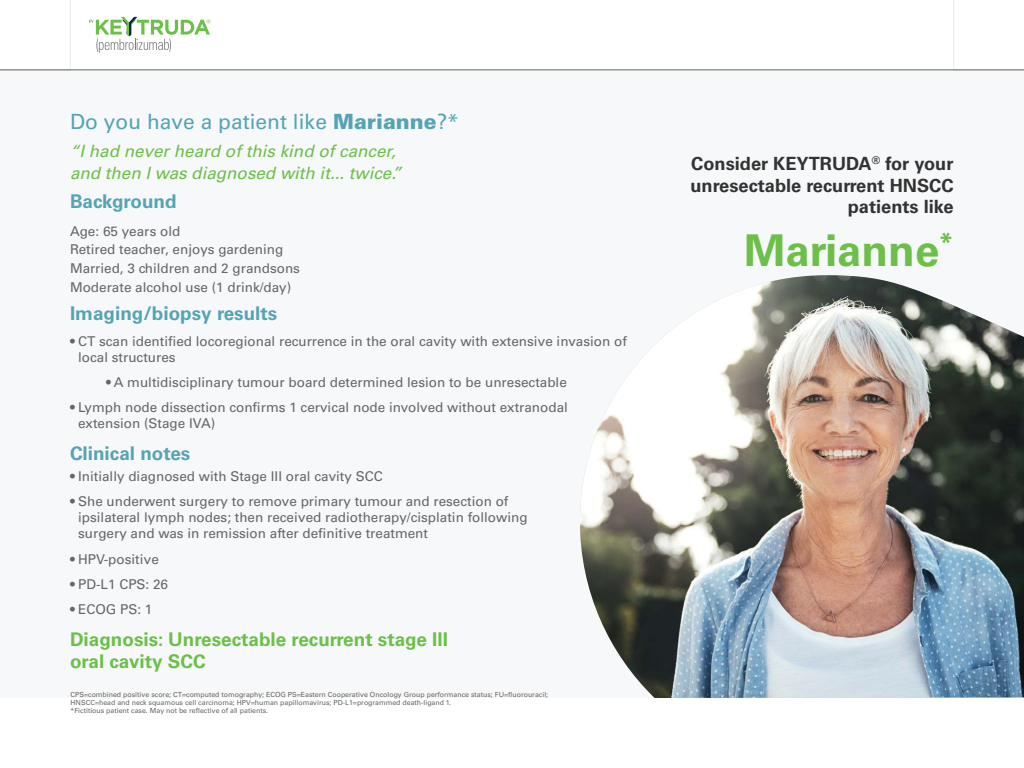
<style>
.page{position:relative;width:1024px;height:768px;background:#fff}
.page>*{position:absolute;margin:0;border:0;box-sizing:border-box;transform-origin:0 0}
.t1{font:700 43.75px "Univers LT Std";color:#6cc04a}
.t2{font:21px "Univers LT Std";color:#55a4b4}
.t3{font:700 18.9px/22.7px "Univers LT Std";color:#6cc04a}
.t4{font:700 18.9px "Univers LT Std";color:#55a4b4}
.t5{font:700 18.25px/21.9px "Univers LT Std";color:#333;text-align:right}
.t6{font:italic 17px/22.5px "Univers LT Std";color:#6cc04a}
.t7{font:13.5px/16.2px "Univers LT Std";color:#666}
.t8{font:7px/8.4px "Univers LT Std";color:#666}
.s1{font-weight:900}
</style>
<div class="page">
<svg style="left:89px;top:17px;width:121px;height:36px"></svg>
<div style="left:0;top:70px;width:1024px;height:628px;background:#f7f8f9"></div>
<svg style="left:0;top:69px;width:70px;height:1px"></svg>
<svg style="left:954px;top:69px;width:70px;height:1px"></svg>
<hr style="left:0;top:70px;width:1024px;height:1px;background:#666">
<img style="left:580px;top:275px;width:444px;height:423px">
<h2 class="t2" style="left:70px;top:109px;width:391px">Do you have a patient like <span class="s1">Marianne</span>?*</h2>
<p class="t6" style="left:70px;top:140px;width:333px">“I had never heard of this kind of cancer, and then I was diagnosed with it... twice.”</p>
<h3 class="t4" style="left:70px;top:190px;width:108px">Background</h3>
<p class="t7" style="left:70px;top:221px;width:232px;line-height:18.9px">Age: 65 years old<br>Retired teacher, enjoys gardening<br>Married, 3 children and 2 grandsons<br>Moderate alcohol use (1 drink/day)</p>
<h3 class="t4" style="left:70px;top:303px;width:209px">Imaging/biopsy results</h3>
<p class="t7" style="left:78px;top:333px;width:550px;text-indent:-8px">• CT scan identified locoregional recurrence in the oral cavity with extensive invasion of local structures</p>
<p class="t7" style="left:106px;top:374px;width:462px">• A multidisciplinary tumour board determined lesion to be unresectable</p>
<p class="t7" style="left:78px;top:399px;width:491px;text-indent:-8px">• Lymph node dissection confirms 1 cervical node involved without extranodal extension (Stage IVA)</p>
<h3 class="t4" style="left:70px;top:442px;width:122px">Clinical notes</h3>
<p class="t7" style="left:70px;top:468px;width:314px">• Initially diagnosed with Stage III oral cavity SCC</p>
<p class="t7" style="left:78px;top:493px;width:451px;text-indent:-8px">• She underwent surgery to remove primary tumour and resection of ipsilateral lymph nodes; then received radiotherapy/cisplatin following surgery and was in remission after definitive treatment</p>
<p class="t7" style="left:70px;top:551px;width:90px">• HPV-positive</p>
<p class="t7" style="left:70px;top:576px;width:100px">• PD-L1 CPS: 26</p>
<p class="t7" style="left:70px;top:601px;width:84px">• ECOG PS: 1</p>
<h3 class="t3" style="left:70px;top:628px;width:379px">Diagnosis: Unresectable recurrent stage III oral cavity SCC</h3>
<p class="t8" style="left:70px;top:690px;width:479px">CPS=combined positive score; CT=computed tomography; ECOG PS=Eastern Cooperative Oncology Group performance status; FU=fluorouracil;<br>HNSCC=head and neck squamous cell carcinoma; HPV=human papillomavirus; PD-L1=programmed death-ligand 1.<br>*Fictitious patient case. May not be reflective of all patients.</p>
<h3 class="t5" style="left:691px;top:153px;width:264px">Consider KEYTRUDA<sup>®</sup> for your unresectable recurrent HNSCC patients like</h3>
<h1 class="t1" style="left:744px;top:225px;width:211px">Marianne<sup>*</sup></h1>
</div>
